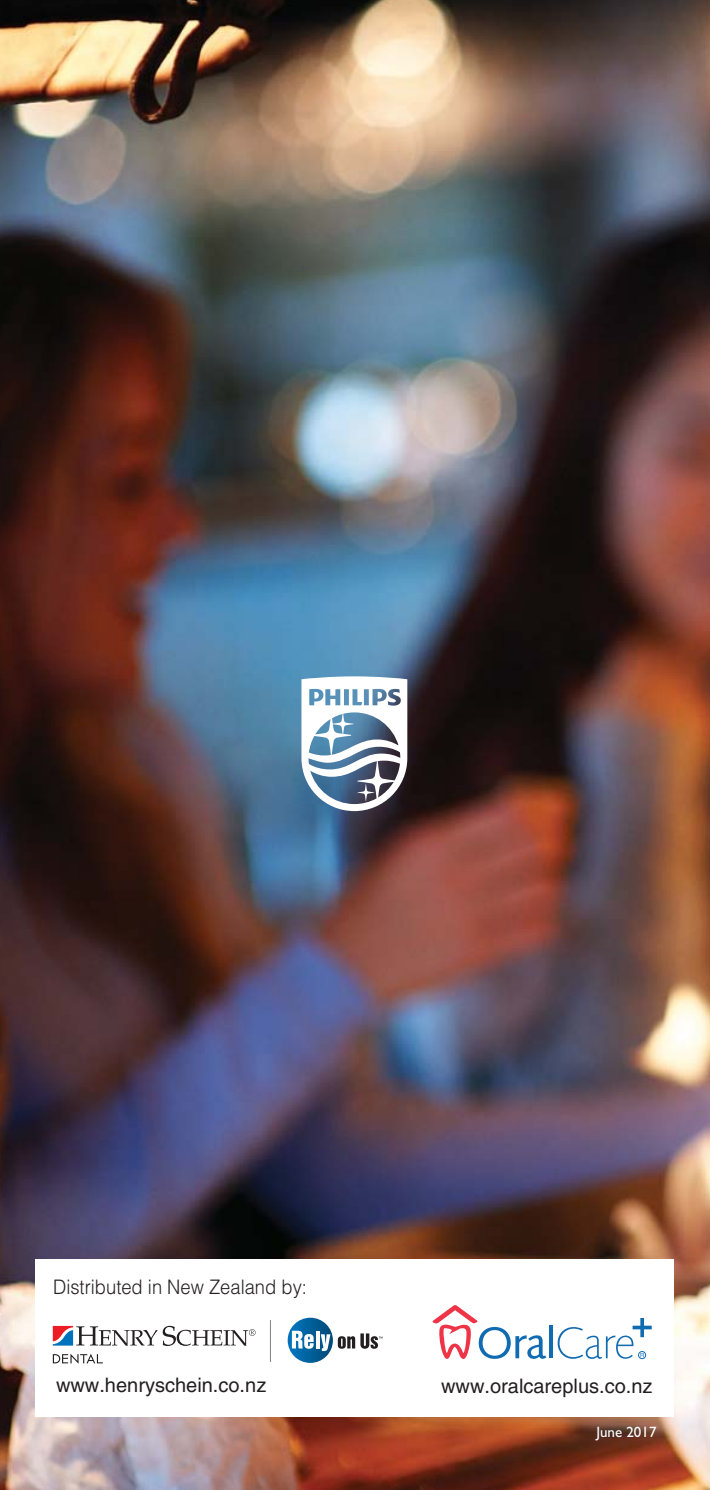
<style>
.page{position:relative;width:710px;height:1490px;background:#fff}
.page>*{position:absolute;margin:0;border:0;box-sizing:border-box;transform-origin:0 0}
.t1{font:20px "Helvetica LT Std";color:#231f20}
.t2{font:300 20px "Helvetica LT Std";color:#231f20;scale:.92 1}
.t3{font:15px "Gill Sans";color:#fff}
</style>
<div class="page">
<img style="left:0;top:0;width:709px;height:1490px">
<div style="left:35px;top:1259px;width:638px;height:158px;background:#fff"></div>
<svg style="left:301px;top:676px;width:106px;height:135px"></svg>
<svg style="left:287px;top:1318px;width:45px;height:45px"></svg>
<svg style="left:292px;top:1331px;width:21px;height:18px"></svg>
<svg style="left:315px;top:1331px;width:4px;height:17px"></svg>
<svg style="left:320px;top:1334px;width:10px;height:17px"></svg>
<svg style="left:337px;top:1333px;width:45px;height:16px"></svg>
<svg style="left:53px;top:1326px;width:202px;height:20px"></svg>
<svg style="left:53px;top:1354px;width:50px;height:10px"></svg>
<hr style="left:270px;top:1320px;width:1px;height:42px;background:#818385">
<svg style="left:432px;top:1305px;width:114px;height:54px"></svg>
<svg style="left:549px;top:1326px;width:3px;height:32px"></svg>
<svg style="left:557px;top:1318px;width:94px;height:42px"></svg>
<div style="left:637px;top:1351px;width:8px;height:8px;border:1px solid #106bb0;border-radius:50%"></div>
<p class="t2" style="left:53px;top:1275px;width:277px">Distributed in New Zealand by:</p>
<p class="t1" style="left:56px;top:1373px;width:212px">www.henryschein.co.nz</p>
<p class="t1" style="left:441px;top:1374px;width:213px">www.oralcareplus.co.nz</p>
<p class="t3" style="left:596px;top:1423px;width:61px">June 2017</p>
</div>
